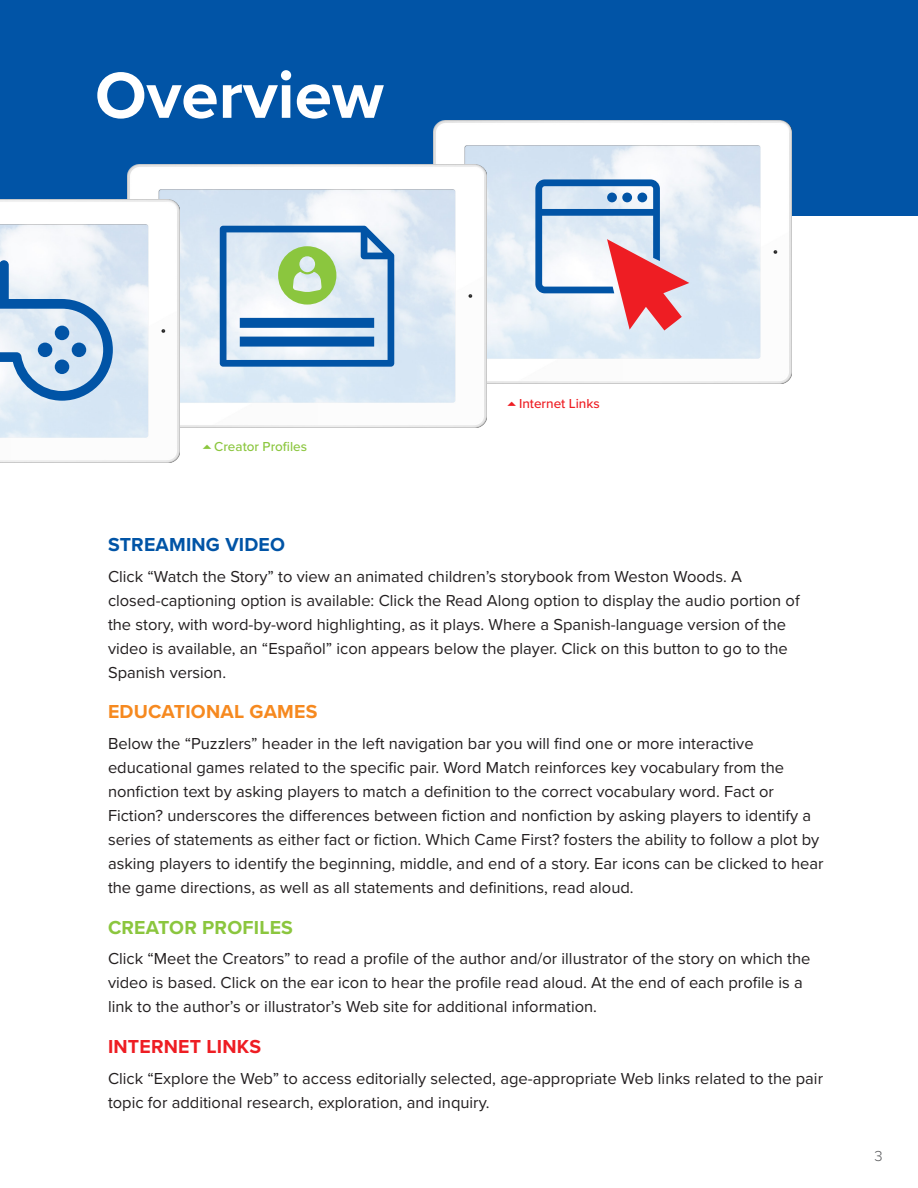
<style>
.page{position:relative;width:918px;height:1188px;background:#fff}
.page>*{position:absolute;margin:0;border:0;box-sizing:border-box;transform-origin:0 0}
.t1{font:700 67.5px "Proxima Nova";color:#fff}
.sbhd-CAPS-orange{font:700 19.5px "Proxima Nova";letter-spacing:.01em;color:#f6891f}
.sbhd-CAPS-green{font:700 19.5px "Proxima Nova";letter-spacing:.01em;color:#8bc63e}
.sbhd-CAPS-Blue{font:700 19.5px "Proxima Nova";letter-spacing:.01em;color:#0154a6}
.sbhd-CAPS-Red{font:700 19.5px "Proxima Nova";letter-spacing:.01em;color:#ee1d23}
._11_16-text___blw{font:16.5px/24px "Proxima Nova";color:#231f20}
.t2{font:300 15px "Proxima Nova";color:#57585a}
.t3{font:500 13.5px "Proxima Nova";color:#8bc63e}
.t4{font:500 13.5px "Proxima Nova";color:#ee1d23}
</style>
<div class="page">
<div style="left:0;top:0;width:918px;height:216px;background:#0154a6"></div>
<img style="left:433px;top:121px;width:359px;height:263px">
<img style="left:128px;top:164px;width:358px;height:263px">
<img style="left:0;top:200px;width:179px;height:263px">
<svg style="left:535px;top:179px;width:154px;height:151px"></svg>
<svg style="left:220px;top:226px;width:174px;height:141px"></svg>
<svg style="left:0;top:260px;width:113px;height:141px;background:#adc8e3"></svg>
<p class="t1" style="left:95px;top:45px;width:290px">Overview</p>
<p class="t3" style="left:214px;top:436px;width:94px">Creator Profiles</p>
<p class="t4" style="left:519px;top:393px;width:82px">Internet Links</p>
<p class="sbhd-CAPS-Blue" style="left:108px;top:530px;width:179px">STREAMING VIDEO</p>
<p class="_11_16-text___blw" style="left:108px;top:564px;width:693px">Click “Watch the Story” to view an animated children’s storybook from Weston Woods. A closed‑captioning option is available: Click the Read Along option to display the audio portion of the story, with word-by-word highlighting, as it plays. Where a Spanish-language version of the video is available, an “Español” icon appears below the player. Click on this button to go to the Spanish version.</p>
<p class="sbhd-CAPS-orange" style="left:108px;top:697px;width:211px">EDUCATIONAL GAMES</p>
<p class="_11_16-text___blw" style="left:108px;top:731px;width:717px">Below the “Puzzlers” header in the left navigation bar you will find one or more interactive educational games related to the specific pair. Word Match reinforces key vocabulary from the nonfiction text by asking players to match a definition to the correct vocabulary word. Fact or Fiction? underscores the differences between fiction and nonfiction by asking players to identify a series of statements as either fact or fiction. Which Came First? fosters the ability to follow a plot by asking players to identify the beginning, middle, and end of a story. Ear icons can be clicked to hear the game directions, as well as all statements and definitions, read aloud.</p>
<p class="sbhd-CAPS-green" style="left:108px;top:913px;width:187px">CREATOR PROFILES</p>
<p class="_11_16-text___blw" style="left:108px;top:946px;width:704px">Click “Meet the Creators” to read a profile of the author and/or illustrator of the story on which the video is based. Click on the ear icon to hear the profile read aloud. At the end of each profile is a link to the author’s or illustrator’s Web site for additional information.</p>
<p class="sbhd-CAPS-Red" style="left:108px;top:1032px;width:155px">INTERNET LINKS</p>
<p class="_11_16-text___blw" style="left:108px;top:1065px;width:717px">Click “Explore the Web” to access editorially selected, age-appropriate Web links related to the pair topic for additional research, exploration, and inquiry.</p>
<p class="t2" style="left:874px;top:1145px;width:10px">3</p>
</div>
